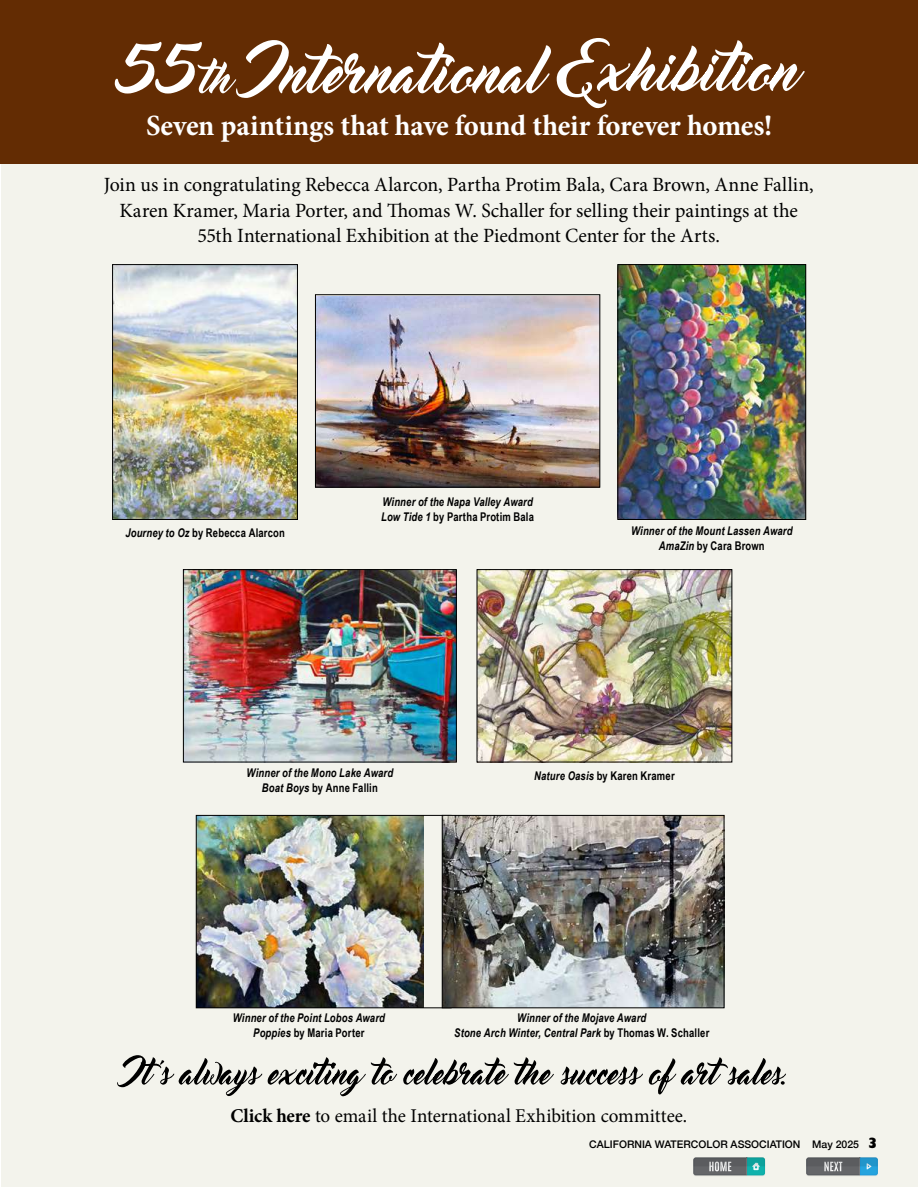
<style>
.page{position:relative;width:918px;height:1188px;background:#fff}
.page>*{position:absolute;margin:0;border:0;box-sizing:border-box;transform-origin:0 0}
.t1{font:700 29.25px "Minion Pro";letter-spacing:-.01em;color:#fff}
.t2{font:20.25px/25.8px "Minion Pro";letter-spacing:-.005em;color:#000;text-align:center}
.t3{font:19.5px "Minion Pro";letter-spacing:-.005em;color:#000}
.t4{font:italic 700 12px/15px "Arial Narrow";letter-spacing:.015em;color:#000;text-align:center;scale:.96 1}
.t5{font:700 12px "Arial Narrow";letter-spacing:.015em;color:#000;scale:.96 1}
.t6{font:500 10.5px "Helvetica Neue";color:#000}
.s1{font-style:normal}
.s2{font-style:italic}
.s3{font-weight:700}
.s4{font-family:"Humanist 521 BT";font-weight:800;font-size:15px}
</style>
<div class="page">
<div style="left:1px;top:1px;width:916px;height:1186px;background:#f3f3ec"></div>
<svg style="left:693px;top:1157px;width:72px;height:19px"></svg>
<svg style="left:806px;top:1157px;width:72px;height:19px"></svg>
<div style="left:0;top:0;width:918px;height:163px;background:#632c03"></div>
<svg style="left:557px;top:38px;width:248px;height:70px"></svg>
<svg style="left:115px;top:40px;width:436px;height:58px"></svg>
<img style="left:479px;top:571px;width:251px;height:189px">
<div style="left:477px;top:569px;width:255px;height:193px;border:1px solid #000"></div>
<img style="left:198px;top:817px;width:225px;height:189px">
<div style="left:196px;top:815px;width:256px;height:193px;border:1px solid #000"></div>
<img style="left:317px;top:296px;width:281px;height:190px">
<div style="left:315px;top:294px;width:285px;height:194px;border:1px solid #000"></div>
<img style="left:114px;top:266px;width:182px;height:252px">
<div style="left:112px;top:264px;width:186px;height:256px;border:1px solid #000"></div>
<img style="left:619px;top:266px;width:185px;height:252px">
<div style="left:617px;top:264px;width:189px;height:256px;border:1px solid #000"></div>
<img style="left:185px;top:571px;width:270px;height:189px">
<div style="left:183px;top:569px;width:274px;height:193px;border:1px solid #000"></div>
<img style="left:444px;top:817px;width:278px;height:189px">
<div style="left:442px;top:815px;width:282px;height:193px;border:1px solid #000"></div>
<svg style="left:117px;top:1055px;width:669px;height:41px"></svg>
<h1 class="t1" style="left:146px;top:105px;width:628px">Seven paintings that have found their forever homes!</h1>
<p class="t2" style="left:104px;top:171px;width:712px">Join us in congratulating Rebecca Alarcon, Partha Protim Bala, Cara Brown, Anne Fallin,<br>Karen Kramer, Maria Porter, and Thomas W. Schaller for selling their paintings at the<br>55th International Exhibition at the Piedmont Center for the Arts.</p>
<p class="t4" style="left:381px;top:494px;width:161px;text-align:left">Winner of the Napa Valley Award<br>Low Tide 1 <span class="s1">by Partha Protim Bala</span></p>
<p class="t5" style="left:125px;top:526px;width:168px"><span class="s2">Journey to Oz</span> by Rebecca Alarcon</p>
<p class="t4" style="left:631px;top:523px;width:170px">Winner of the Mount Lassen Award<br>AmaZin <span class="s1">by Cara Brown</span></p>
<p class="t4" style="left:247px;top:765px;width:154px">Winner of the Mono Lake Award<br>Boat Boys <span class="s1">by Anne Fallin</span></p>
<p class="t5" style="left:534px;top:768px;width:148px"><span class="s2">Nature Oasis</span> by Karen Kramer</p>
<p class="t4" style="left:233px;top:1010px;width:160px">Winner of the Point Lobos Award<br>Poppies <span class="s1">by Maria Porter</span></p>
<p class="t4" style="left:454px;top:1010px;width:267px">Winner of the Mojave Award<br>Stone Arch Winter, Central Park <span class="s1">by Thomas W. Schaller</span></p>
<h3 class="t3" style="left:230px;top:1103px;width:458px"><span class="s3">Click here</span> to email the International Exhibition committee.</h3>
<p class="t6" style="left:589px;top:1135px;width:290px">CALIFORNIA WATERCOLOR ASSOCIATION May 2025 <span class="s4">3</span></p>
</div>
